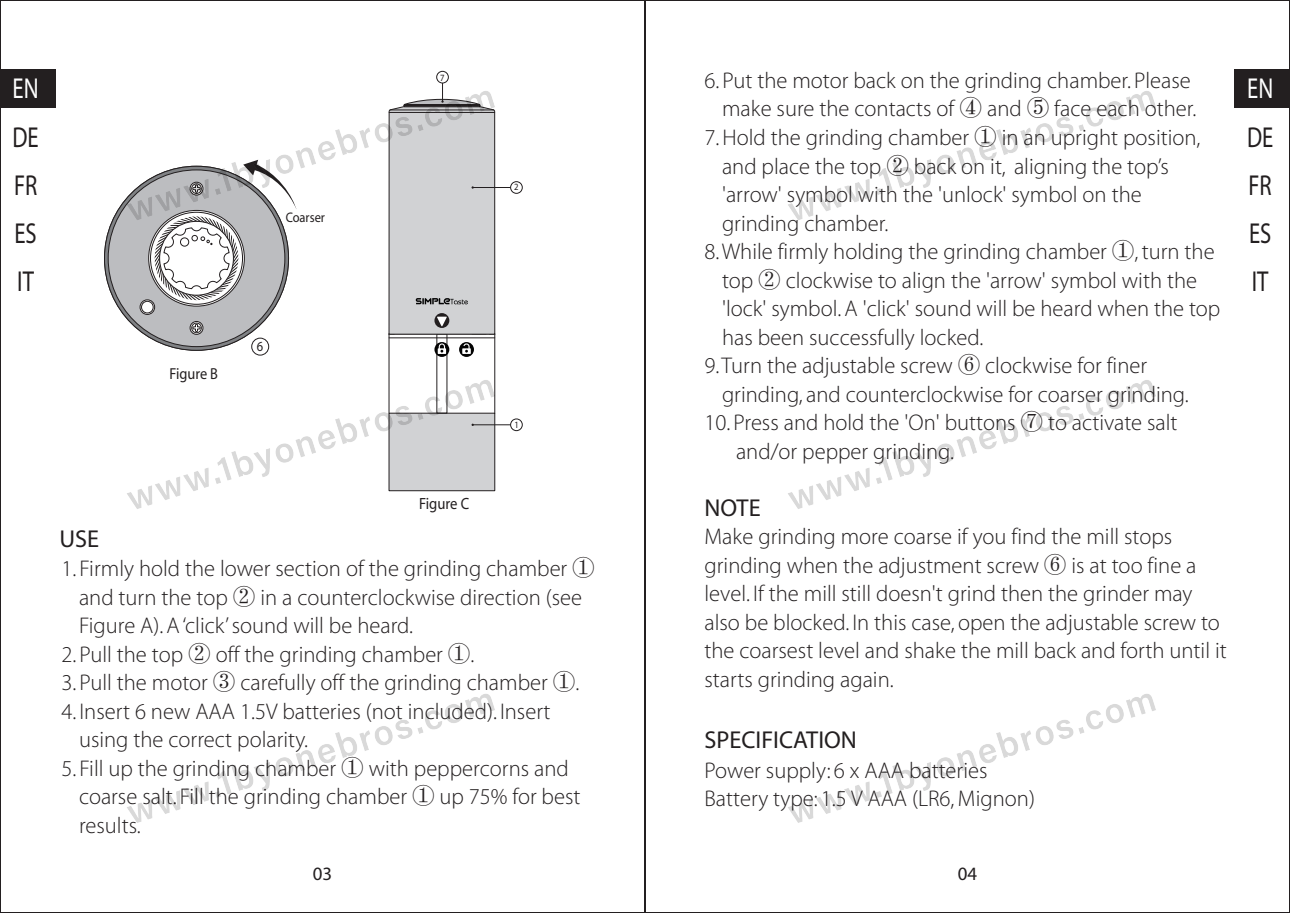
<style>
.page{position:relative;width:1290px;height:913px;background:#fff}
.page>*{position:absolute;margin:0;border:0;box-sizing:border-box;transform-origin:0 0}
.t1{font:29.05px/48.3px "Adobe Corp ID Myriad Rg";color:#231f20;text-align:justify;scale:.79 1}
.t2{font:29.05px "Adobe Corp ID Myriad Rg";color:#fff;scale:.79 1}
.t3{font:24.5px "Adobe Corp ID Myriad Rg";color:#231f20}
.t4{font:22.75px/28.7px "Adobe Corp ID Myriad Lt";color:#231f20}
.t5{font:18.9px "Adobe Corp ID Myriad Rg";color:#231f20}
.t6{font:16.45px "Adobe Corp ID Myriad Rg";color:#231f20;scale:.9 1}
.t7{font:16.1px "Adobe Corp ID Myriad Rg";color:#231f20;scale:.9 1}
.t8{font:14px "Adobe Corp ID Myriad Rg";color:#231f20;scale:.9 1}
.t9{font:9.45px "Adobe Corp ID Myriad Rg";color:#231f20;scale:.9 1}
.s1{font-family:"Adobe Song Std";font-weight:300}
</style>
<div class="page">
<div style="left:0;top:69px;width:55px;height:39px;background:#231f20"></div>
<div style="left:1234px;top:69px;width:56px;height:39px;background:#231f20"></div>
<hr style="left:473px;top:187px;width:38px;height:1px;background:#231f20">
<hr style="left:473px;top:424px;width:38px;height:1px;background:#231f20">
<div style="left:436px;top:71px;width:13px;height:12px;border:1px solid #231f20;border-radius:50%"></div>
<div style="left:510px;top:181px;width:13px;height:13px;border:1px solid #231f20;border-radius:50%"></div>
<div style="left:510px;top:418px;width:13px;height:13px;border:1px solid #231f20;border-radius:50%"></div>
<svg style="left:104px;top:203px;width:18px;height:110px"></svg>
<img style="left:788px;top:91px;width:368px;height:732px">
<img style="left:122px;top:77px;width:379px;height:746px">
<p class="t2" style="left:13px;top:74px;width:35px">EN</p>
<p class="t1" style="left:13px;top:114px;width:35px">DE FR ES IT</p>
<p class="t8" style="left:286px;top:210px;width:45px">Coarser</p>
<p class="t7" style="left:170px;top:365px;width:55px">Figure B</p>
<p class="t8" style="left:257px;top:340px;width:9px">6</p>
<p class="t9" style="left:440px;top:73px;width:6px">7</p>
<p class="t9" style="left:514px;top:182px;width:6px">2</p>
<p class="t6" style="left:419px;top:495px;width:57px">Figure C</p>
<p class="t9" style="left:514px;top:420px;width:6px">1</p>
<p class="t3" style="left:60px;top:526px;width:41px">USE</p>
<p class="t4" style="left:79px;top:555px;width:517px;text-indent:-17px">1. Firmly hold the lower section of the grinding chamber <span class="s1">① </span>and turn the top <span class="s1">②</span> in a counterclockwise direction (see<br>Figure A). A ‘click’ sound will be heard.</p>
<p class="t4" style="left:62px;top:641px;width:414px">2. Pull the top <span class="s1">②</span> off the grinding chamber <span class="s1">①</span>.</p>
<p class="t4" style="left:62px;top:669px;width:519px">3. Pull the motor <span class="s1">③</span> carefully off the grinding chamber <span class="s1">①</span>.</p>
<p class="t4" style="left:79px;top:698px;width:473px;text-indent:-17px">4. Insert 6 new AAA 1.5V batteries (not included). Insert using the correct polarity.</p>
<p class="t4" style="left:79px;top:755px;width:503px;text-indent:-17px">5. Fill up the grinding chamber <span class="s1">①</span> with peppercorns and coarse salt. Fill the grinding chamber <span class="s1">①</span> up 75% for best results.</p>
<p class="t4" style="left:704px;top:67px;width:493px;text-align:right">6. Put the motor back on the grinding chamber. Please make sure the contacts of <span class="s1">④</span> and <span class="s1">⑤</span> face each other.</p>
<p class="t4" style="left:722px;top:124px;width:480px;text-indent:-17px">7. Hold the grinding chamber <span class="s1">①</span> in an upright position, and place the top <span class="s1">②</span> back on it, aligning the top’s 'arrow' symbol with the 'unlock' symbol on the grinding chamber.</p>
<p class="t4" style="left:722px;top:238px;width:500px;text-indent:-17px">8. While firmly holding the grinding chamber <span class="s1">①</span>, turn the top <span class="s1">②</span> clockwise to align the 'arrow' symbol with the 'lock' symbol. A 'click' sound will be heard when the top has been successfully locked.</p>
<p class="t4" style="left:722px;top:352px;width:468px;text-indent:-17px">9. Turn the adjustable screw <span class="s1">⑥</span> clockwise for finer grinding, and counterclockwise for coarser grinding.</p>
<p class="t4" style="left:736px;top:409px;width:443px;text-indent:-31px">10. Press and hold the 'On' buttons <span class="s1">⑦</span> to activate salt and/or pepper grinding.</p>
<p class="t3" style="left:704px;top:496px;width:58px">NOTE</p>
<p class="t4" style="left:704px;top:523px;width:524px">Make grinding more coarse if you find the mill stops grinding when the adjustment screw <span class="s1">⑥</span> is at too fine a level. If the mill still doesn't grind then the grinder may also be blocked. In this case, open the adjustable screw to the coarsest level and shake the mill back and forth until it starts grinding again.</p>
<p class="t3" style="left:704px;top:727px;width:154px">SPECIFICATION</p>
<p class="t4" style="left:704px;top:756px;width:332px">Power supply: 6 x AAA batteries<br>Battery type: 1.5 V AAA (LR6, Mignon)</p>
<p class="t5" style="left:313px;top:864px;width:21px">03</p>
<p class="t5" style="left:958px;top:864px;width:21px">04</p>
<p class="t2" style="left:1247px;top:74px;width:35px">EN</p>
<p class="t1" style="left:1247px;top:114px;width:35px">DE FR ES IT</p>
</div>
